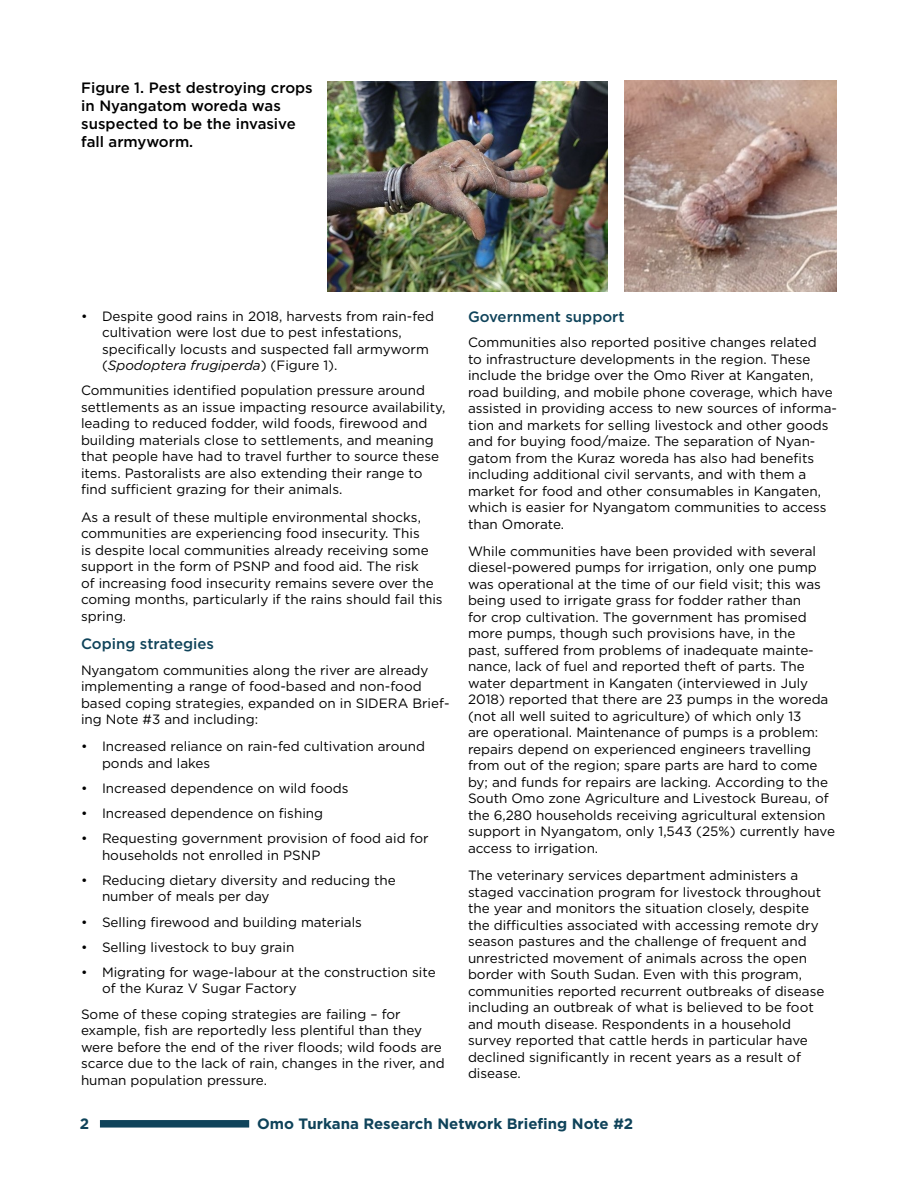
<style>
.page{position:relative;width:918px;height:1188px;background:#fff}
.page>*{position:absolute;margin:0;border:0;box-sizing:border-box;transform-origin:0 0}
.Brief_Figure_heads{font:500 15px/18px "Gotham";color:#000}
.t1{font:700 15px "Gotham";color:#0f435a}
.Brief_subhead_2{font:500 15px "Gotham";color:#0f435a}
.Brief_Body_Text{font:13.5px/16.5px "Gotham";color:#000}
.s1{font-style:italic}
</style>
<div class="page">
<div style="left:100px;top:1120px;width:149px;height:8px;background:#0f435a"></div>
<img style="left:327px;top:81px;width:281px;height:211px">
<img style="left:624px;top:81px;width:213px;height:211px">
<p class="Brief_Figure_heads" style="left:81px;top:79px;width:233px">Figure 1. Pest destroying crops in Nyangatom woreda was suspected to be the invasive fall armyworm.</p>
<p class="Brief_Body_Text" style="left:102px;top:307px;width:334px;text-indent:-21px">• Despite good rains in 2018, harvests from rain-fed cultivation were lost due to pest infestations, specifically locusts and suspected fall armyworm (<span class="s1">Spodoptera frugiperda</span>) (Figure 1).</p>
<p class="Brief_Body_Text" style="left:81px;top:382px;width:366px">Communities identified population pressure around settlements as an issue impacting resource availability, leading to reduced fodder, wild foods, firewood and building materials close to settlements, and meaning that people have had to travel further to source these items. Pastoralists are also extending their range to find sufficient grazing for their animals.</p>
<p class="Brief_Body_Text" style="left:81px;top:508px;width:363px">As a result of these multiple environmental shocks, communities are experiencing food insecurity. This<br>is despite local communities already receiving some support in the form of PSNP and food aid. The risk<br>of increasing food insecurity remains severe over the coming months, particularly if the rains should fail this spring.</p>
<p class="Brief_subhead_2" style="left:81px;top:634px;width:135px">Coping strategies</p>
<p class="Brief_Body_Text" style="left:81px;top:661px;width:370px">Nyangatom communities along the river are already implementing a range of food-based and non-food based coping strategies, expanded on in SIDERA Brief&shy;ing Note #3 and including:</p>
<p class="Brief_Body_Text" style="left:102px;top:738px;width:325px;text-indent:-21px">• Increased reliance on rain-fed cultivation around ponds and lakes</p>
<p class="Brief_Body_Text" style="left:81px;top:780px;width:269px">• Increased dependence on wild foods</p>
<p class="Brief_Body_Text" style="left:81px;top:805px;width:244px">• Increased dependence on fishing</p>
<p class="Brief_Body_Text" style="left:102px;top:830px;width:328px;text-indent:-21px">• Requesting government provision of food aid for households not enrolled in PSNP</p>
<p class="Brief_Body_Text" style="left:102px;top:872px;width:295px;text-indent:-21px">• Reducing dietary diversity and reducing the number of meals per day</p>
<p class="Brief_Body_Text" style="left:81px;top:913px;width:283px">• Selling firewood and building materials</p>
<p class="Brief_Body_Text" style="left:81px;top:938px;width:215px">• Selling livestock to buy grain</p>
<p class="Brief_Body_Text" style="left:102px;top:964px;width:335px;text-indent:-21px">• Migrating for wage-labour at the construction site of the Kuraz V Sugar Factory</p>
<p class="Brief_Body_Text" style="left:81px;top:1005px;width:365px">Some of these coping strategies are failing – for example, fish are reportedly less plentiful than they were before the end of the river floods; wild foods are scarce due to the lack of rain, changes in the river, and human population pressure.</p>
<p class="Brief_subhead_2" style="left:468px;top:307px;width:158px">Government support</p>
<p class="Brief_Body_Text" style="left:468px;top:334px;width:371px">Communities also reported positive changes related<br>to infrastructure developments in the region. These include the bridge over the Omo River at Kangaten, road building, and mobile phone coverage, which have assisted in providing access to new sources of informa&shy;tion and markets for selling livestock and other goods and for buying food/maize. The separation of Nyan&shy;gatom from the Kuraz woreda has also had benefits including additional civil servants, and with them a market for food and other consumables in Kangaten, which is easier for Nyangatom communities to access than Omorate.</p>
<p class="Brief_Body_Text" style="left:468px;top:543px;width:369px">While communities have been provided with several diesel-powered pumps for irrigation, only one pump was operational at the time of our field visit; this was being used to irrigate grass for fodder rather than<br>for crop cultivation. The government has promised more pumps, though such provisions have, in the<br>past, suffered from problems of inadequate mainte&shy;nance, lack of fuel and reported theft of parts. The water department in Kangaten (interviewed in July 2018) reported that there are 23 pumps in the woreda (not all well suited to agriculture) of which only 13<br>are operational. Maintenance of pumps is a problem: repairs depend on experienced engineers travelling from out of the region; spare parts are hard to come by; and funds for repairs are lacking. According to the South Omo zone Agriculture and Livestock Bureau, of the 6,280 households receiving agricultural extension support in Nyangatom, only 1,543 (25%) currently have access to irrigation.</p>
<p class="Brief_Body_Text" style="left:468px;top:867px;width:358px">The veterinary services department administers a staged vaccination program for livestock throughout the year and monitors the situation closely, despite the difficulties associated with accessing remote dry season pastures and the challenge of frequent and unrestricted movement of animals across the open border with South Sudan. Even with this program, communities reported recurrent outbreaks of disease including an outbreak of what is believed to be foot and mouth disease. Respondents in a household survey reported that cattle herds in particular have declined significantly in recent years as a result of disease.</p>
<p class="t1" style="left:80px;top:1114px;width:11px">2</p>
<p class="t1" style="left:257px;top:1114px;width:378px">Omo Turkana Research Network Briefing Note #2</p>
</div>
